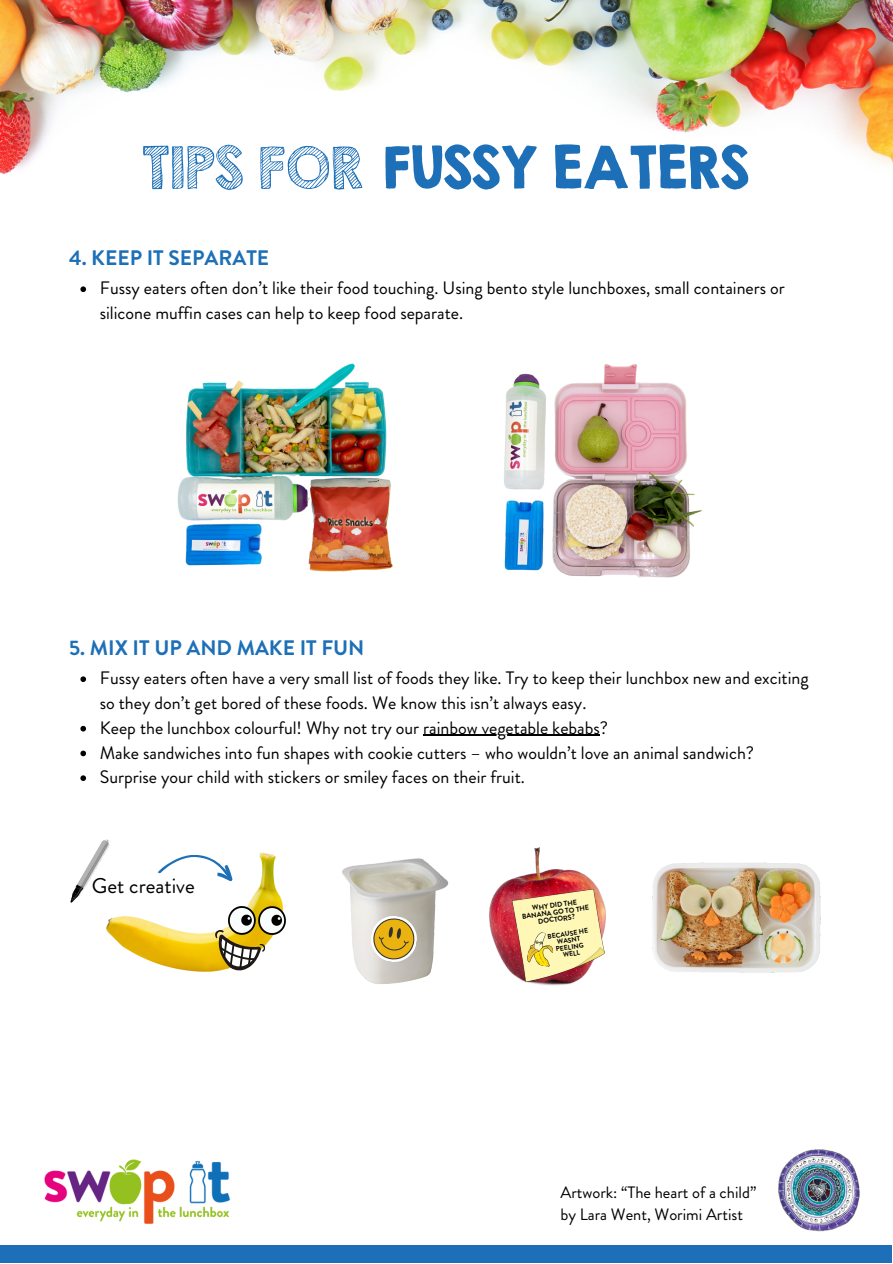
<style>
.page{position:relative;width:893px;height:1264px;background:#fff}
.page>*{position:absolute;margin:0;border:0;box-sizing:border-box;transform-origin:0 0}
.t1{font:52.35px "KG Second Chances Solid";color:#1d70b7}
.t2{font:21.3px "Brandon Grotesque";color:#000}
.t3{font:700 21px "Brandon Grotesque";color:#1d70b7}
.t4{font:18px/24.8px "Brandon Grotesque";color:#000}
.t5{font:16.5px "Brandon Grotesque";color:#000}
.t6{font:700 7.05px/7.1px "Brandon Grotesque";color:#000;text-align:center}
.t7{font:700 6.9px "Brandon Grotesque";color:#000}
.s1{font-family:"KG Second Chances Sketch"}
</style>
<div class="page">
<img style="left:0;top:0;width:892px;height:174px">
<img style="left:107px;top:852px;width:176px;height:119px">
<img style="left:228px;top:906px;width:57px;height:28px">
<img style="left:342px;top:858px;width:107px;height:127px">
<svg style="left:367px;top:912px;width:53px;height:53px;background:#d1ba79"></svg>
<img style="left:490px;top:847px;width:116px;height:138px">
<svg style="left:215px;top:929px;width:50px;height:41px"></svg>
<img style="left:512px;top:889px;width:92px;height:92px">
<svg style="left:525px;top:929px;width:32px;height:38px"></svg>
<svg style="left:157px;top:855px;width:75px;height:26px"></svg>
<svg style="left:70px;top:839px;width:40px;height:64px"></svg>
<img style="left:652px;top:862px;width:169px;height:111px">
<img style="left:431px;top:358px;width:319px;height:224px;border-radius:51px">
<img style="left:126px;top:358px;width:320px;height:224px;border-radius:51px">
<svg style="left:80px;top:286px;width:6px;height:6px"></svg>
<svg style="left:80px;top:676px;width:6px;height:6px"></svg>
<svg style="left:80px;top:726px;width:6px;height:5px"></svg>
<hr style="left:423px;top:735px;width:177px;height:1px;background:#000">
<svg style="left:80px;top:750px;width:6px;height:6px"></svg>
<svg style="left:80px;top:775px;width:6px;height:6px"></svg>
<div style="left:0;top:1244px;width:892px;height:18px;background:#1d70b7"></div>
<img style="left:44px;top:1159px;width:187px;height:65px">
<img style="left:778px;top:1149px;width:82px;height:83px">
<p class="t1" style="left:142px;top:134px;width:608px"><span class="s1">TIPS FOR</span> FUSSY EATERS</p>
<p class="t3" style="left:69px;top:243px;width:201px">4. KEEP IT SEPARATE</p>
<p class="t4" style="left:100px;top:276px;width:686px">Fussy eaters often don’t like their food touching. Using bento style lunchboxes, small containers or silicone muffin cases can help to keep food separate.</p>
<p class="t3" style="left:69px;top:633px;width:297px">5. MIX IT UP AND MAKE IT FUN</p>
<p class="t4" style="left:100px;top:666px;width:710px">Fussy eaters often have a very small list of foods they like. Try to keep their lunchbox new and exciting so they don’t get bored of these foods. We know this isn’t always easy.</p>
<p class="t4" style="left:100px;top:715px;width:510px">Keep the lunchbox colourful! Why not try our rainbow vegetable kebabs?</p>
<p class="t4" style="left:100px;top:740px;width:656px">Make sandwiches into fun shapes with cookie cutters – who wouldn’t love an animal sandwich?</p>
<p class="t4" style="left:100px;top:764px;width:426px">Surprise your child with stickers or smiley faces on their fruit.</p>
<p class="t2" style="left:92px;top:870px;width:104px">Get creative</p>
<p class="t6" style="left:520px;top:906px;width:69px;rotate:-8deg">WHY DID THE<br>BANANA GO TO THE<br>DOCTORS?</p>
<p class="t7" style="left:546px;top:931px;width:43px;rotate:-8deg">BECAUSE HE</p>
<p class="t7" style="left:556px;top:937px;width:25px;rotate:-8deg">WASNT</p>
<p class="t7" style="left:555px;top:944px;width:29px;rotate:-8deg">PEELING</p>
<p class="t7" style="left:562px;top:950px;width:19px;rotate:-8deg">WELL</p>
<p class="t5" style="left:560px;top:1180px;width:197px">Artwork: “The heart of a child”</p>
<p class="t5" style="left:560px;top:1202px;width:184px">by Lara Went, Worimi Artist</p>
</div>
